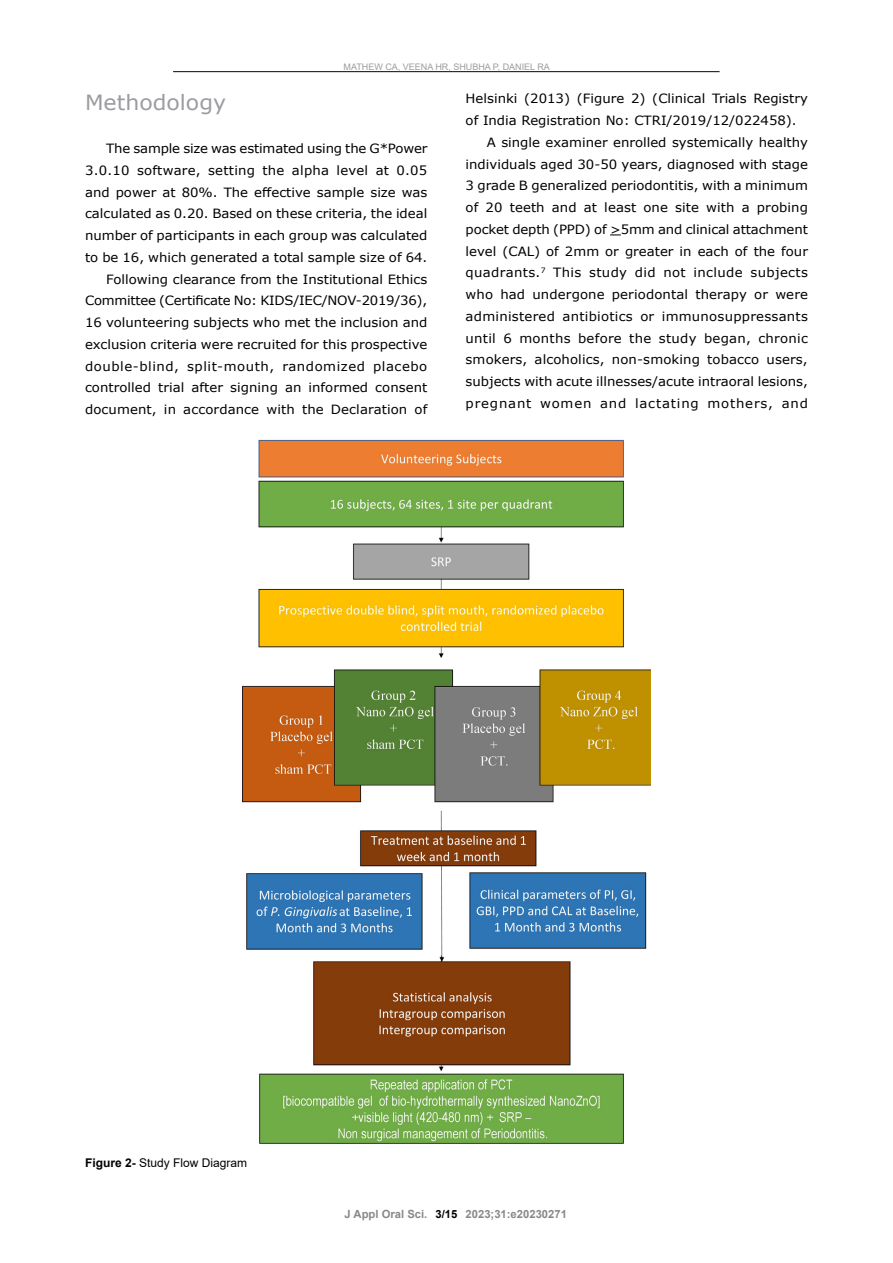
<style>
.page{position:relative;width:893px;height:1263px;background:#fff}
.page>*{position:absolute;margin:0;border:0;box-sizing:border-box;transform-origin:0 0}
.t1{font:21px "Verdana";color:#9d9ba0;scale:1.05 1}
.t2{font:12.75px/21.8px "Verdana";color:#000;text-align:right;scale:1.04 1}
.t3{font:12.75px "Verdana";letter-spacing:.02em;color:#000;scale:1.04 1}
.t4{font:12.75px "Verdana";letter-spacing:.025em;color:#000;scale:1.04 1}
.t5{font:12.75px "Verdana";letter-spacing:.06em;color:#000;scale:1.04 1}
.t6{font:12px "Arial";color:#000}
.t7{font:700 11.25px "Arial";color:#89878c}
.t8{font:9px "Arial";color:#9d9ba0}
.s1{font-weight:700}
.s2{color:#000}
</style>
<div class="page">
<hr style="left:173px;top:71px;width:547px;height:1px;background:#000805">
<img style="left:243px;top:439px;width:408px;height:705px">
<p class="t8" style="left:344px;top:60px;width:208px">MATHEW CA, VEENA HR, SHUBHA P, DANIEL RA</p>
<h1 class="t1" style="left:85px;top:88px;width:136px">Methodology</h1>
<p class="t2" style="left:85px;top:137px;width:331px">The sample size was estimated using the G*Power 3.0.10 software, setting the alpha level at 0.05 and power at 80%. The effective sample size was calculated as 0.20. Based on these criteria, the ideal number of participants in each group was calculated to be 16, which generated a total sample size of 64.<br>Following clearance from the Institutional Ethics Committee (Certificate No: KIDS/IEC/NOV-2019/36), 16 volunteering subjects who met the inclusion and exclusion criteria were recruited for this prospective double-blind, split-mouth, randomized placebo controlled trial after signing an informed consent document, in accordance with the Declaration of</p>
<p class="t2" style="left:466px;top:88px;width:331px">Helsinki (2013) (Figure 2) (Clinical Trials Registry</p>
<p class="t2" style="left:466px;top:109px;width:320px">of India Registration No: CTRI/2019/12/022458).</p>
<p class="t2" style="left:487px;top:131px;width:310px">A single examiner enrolled systemically healthy</p>
<p class="t2" style="left:466px;top:153px;width:331px">individuals aged 30-50 years, diagnosed with stage</p>
<p class="t2" style="left:466px;top:175px;width:331px">3 grade B generalized periodontitis, with a minimum</p>
<p class="t2" style="left:466px;top:196px;width:331px">of 20 teeth and at least one site with a probing</p>
<p class="t2" style="left:466px;top:218px;width:331px">pocket depth (PPD) of &gt;5mm and clinical attachment</p>
<p class="t2" style="left:466px;top:240px;width:331px">level (CAL) of 2mm or greater in each of the four</p>
<p class="t4" style="left:466px;top:264px;width:331px">quadrants.<sup>7</sup> This study did not include subjects</p>
<p class="t2" style="left:466px;top:283px;width:331px">who had undergone periodontal therapy or were</p>
<p class="t3" style="left:466px;top:307px;width:331px">administered antibiotics or immunosuppressants</p>
<p class="t3" style="left:466px;top:329px;width:331px">until 6 months before the study began, chronic</p>
<p class="t2" style="left:466px;top:349px;width:330px">smokers, alcoholics, non-smoking tobacco users,</p>
<p class="t2" style="left:466px;top:370px;width:331px">subjects with acute illnesses/acute intraoral lesions,</p>
<p class="t5" style="left:466px;top:394px;width:331px">pregnant women and lactating mothers, and</p>
<p class="t6" style="left:85px;top:1155px;width:164px"><span class="s1">Figure 2-</span> Study Flow Diagram</p>
<p class="t7" style="left:345px;top:1206px;width:224px">J Appl Oral Sci. <span class="s2">3/15</span> 2023;31:e20230271</p>
</div>
